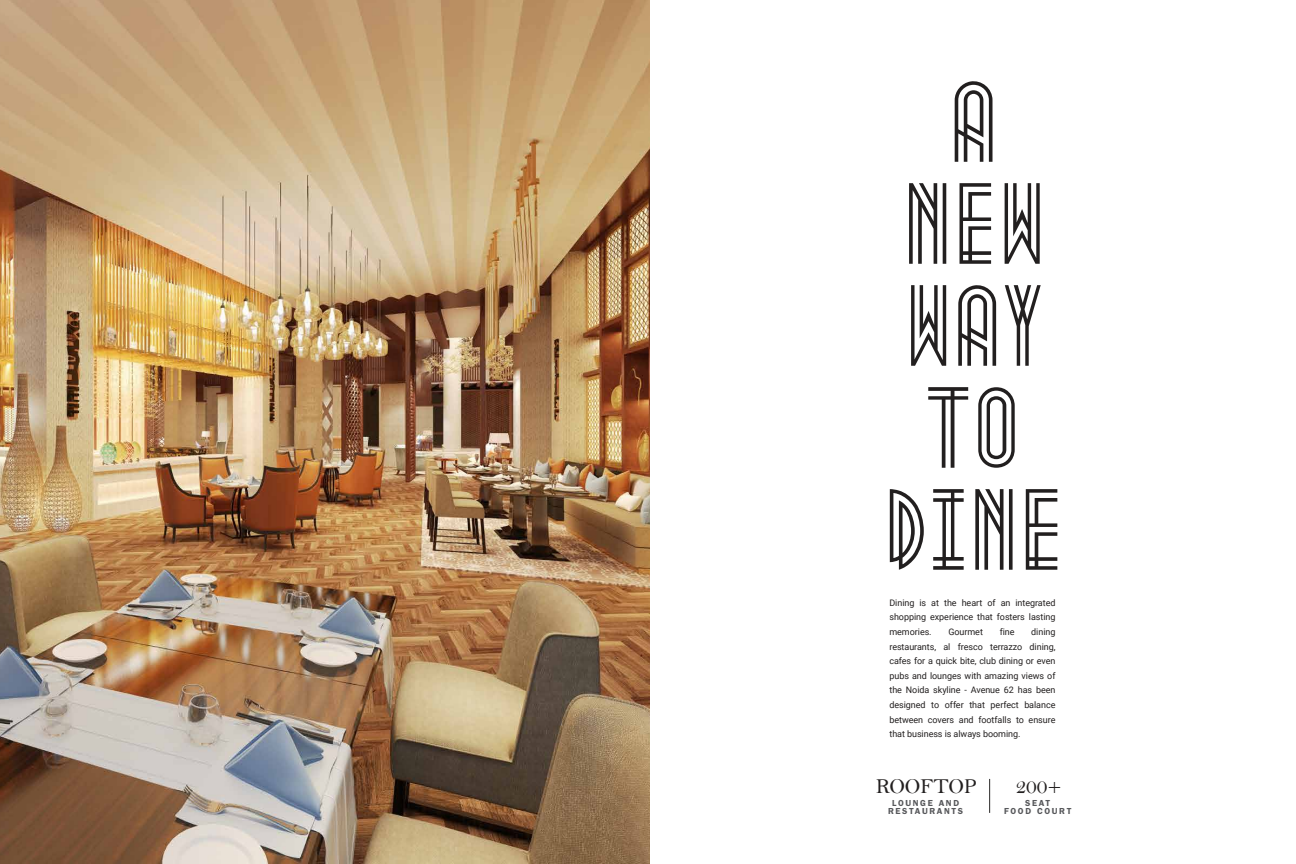
<style>
.page{position:relative;width:1296px;height:864px;background:#fff}
.page>*{position:absolute;margin:0;border:0;box-sizing:border-box;transform-origin:0 0}
.t1{font:100.88px/102px "Metropolis 1920";color:#221f1f;text-align:center}
.t2{font:21.38px "Bell";letter-spacing:-.005em;color:#221f1f}
.t3{font:9px/14.6px "Roboto";letter-spacing:-.005em;color:#221f1f;text-align:justify}
.t4{font:600 8.77px/8.2px "ITC Franklin Gothic Std";letter-spacing:.185em;color:#57585b;text-align:center}
</style>
<div class="page">
<img style="left:0;top:0;width:649px;height:864px">
<hr style="left:989px;top:779px;width:1px;height:34px;background:#2c2a29">
<h1 class="t1" style="left:890px;top:65px;width:183px">A<br>NEW<br>WAY<br>TO<br>DINE</h1>
<p class="t3" style="left:889px;top:595px;width:168px">Dining is at the heart of an integrated shopping experience that fosters lasting memories.</p>
<p class="t3" style="left:948px;top:624px;width:36px">Gourmet</p>
<p class="t3" style="left:1000px;top:624px;width:16px">fine</p>
<p class="t3" style="left:889px;top:624px;width:168px;text-indent:142px">dining restaurants, al fresco terrazzo dining, cafes for a quick bite, club dining or even pubs and lounges with amazing views of the Noida skyline - Avenue 62 has been designed to offer that perfect balance between covers and footfalls to ensure that business is always booming.</p>
<h2 class="t2" style="left:876px;top:773px;width:103px">ROOFTOP</h2>
<p class="t4" style="left:888px;top:799px;width:77px">LOUNGE AND<br>RESTAURANTS</p>
<h2 class="t2" style="left:1016px;top:773px;width:47px">200+</h2>
<p class="t4" style="left:1004px;top:799px;width:69px">SEAT<br>FOOD COURT</p>
</div>
